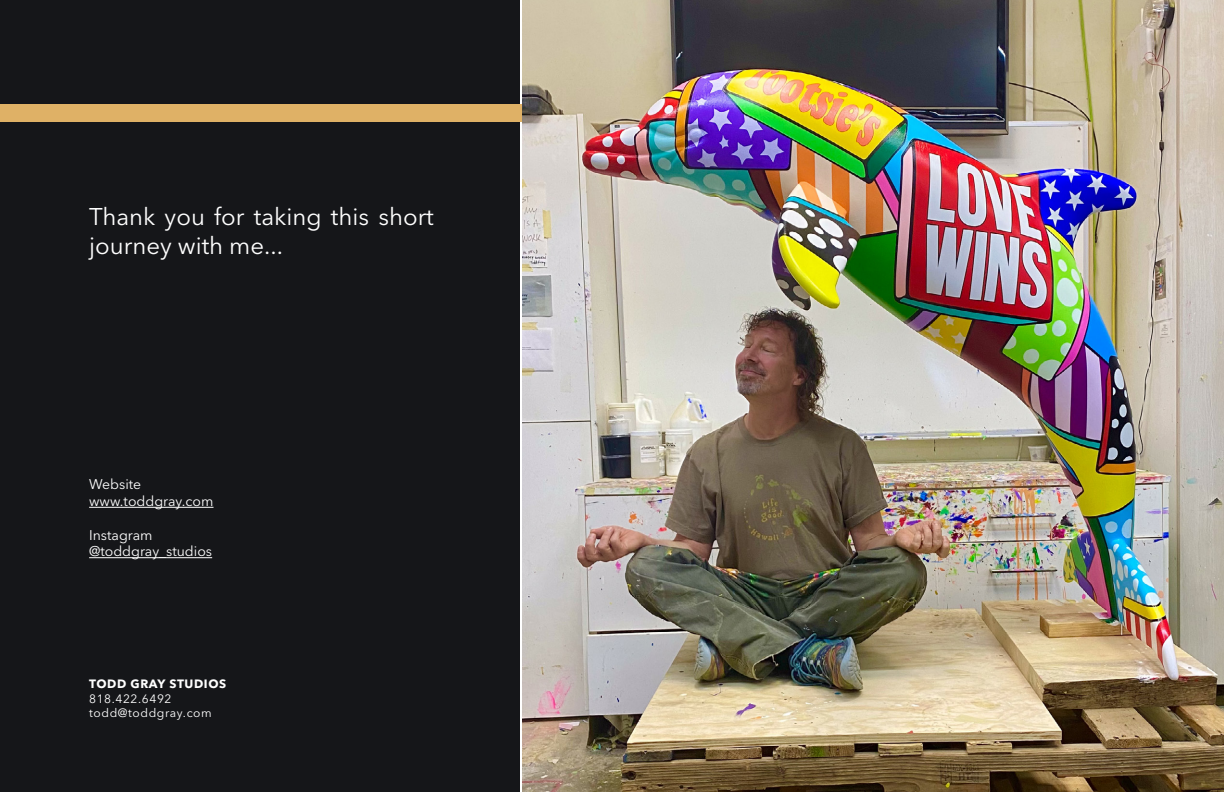
<style>
.page{position:relative;width:1224px;height:792px;background:#fff}
.page>*{position:absolute;margin:0;border:0;box-sizing:border-box;transform-origin:0 0}
.t1{font:24px/28.8px "Avenir Next LT Pro";color:#fff}
.t2{font:14px/16.8px "Avenir Next LT Pro";color:#fff}
.t3{font:12px/14.4px "Avenir Next LT Pro";letter-spacing:.05em;color:#fff}
.t4{font:700 12px "Avenir Next LT Pro";letter-spacing:.05em;color:#fff}
</style>
<div class="page">
<div style="left:0;top:0;width:520px;height:792px;background:#151619"></div>
<div style="left:0;top:104px;width:1224px;height:18px;background:#dfb166"></div>
<img style="left:522px;top:0;width:702px;height:792px">
<hr style="left:89px;top:507px;width:125px;height:1px;background:#fff">
<hr style="left:89px;top:557px;width:123px;height:1px;background:#fff">
<h1 class="t1" style="left:89px;top:202px;width:346px">Thank you for taking this short journey with me...</h1>
<p class="t2" style="left:89px;top:476px;width:126px">Website www.toddgray.com</p>
<p class="t2" style="left:89px;top:526px;width:125px">Instagram @toddgray_studios</p>
<p class="t4" style="left:89px;top:677px;width:139px">TODD GRAY STUDIOS</p>
<p class="t3" style="left:89px;top:691px;width:124px">818.422.6492 todd@toddgray.com</p>
</div>
